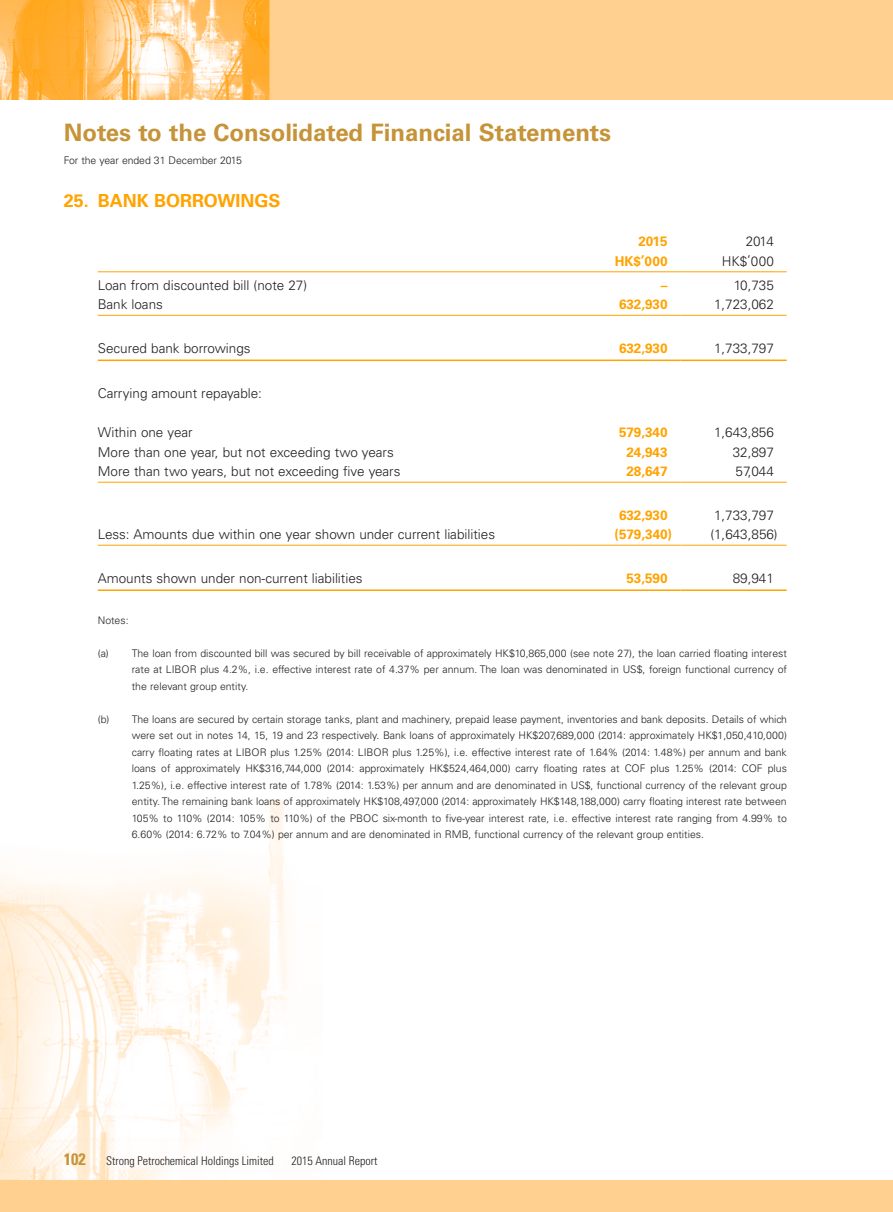
<style>
.page{position:relative;width:893px;height:1212px;background:#fff}
.page>*{position:absolute;margin:0;border:0;box-sizing:border-box;transform-origin:0 0}
.t1{font:700 24px "Univers LT Std";color:#c69338}
.Heading_1{font:700 18px "Univers LT Std";color:#ffa300}
.Body_Text{font:300 13.5px "Univers LT Std";color:#231f20}
.Body_Text-2{font:700 13.5px "Univers LT Std";color:#ffa300}
.t2{font:300 condensed 12px "Univers LT Std";letter-spacing:-.005em;color:#231f20}
.Notes{font:300 10.5px/16.5px "Univers LT Std";color:#231f20;text-align:justify}
.s1{font-weight:700;font-size:16.5px;color:#c69338}
</style>
<div class="page">
<img style="left:0;top:799px;width:287px;height:381px">
<img style="left:0;top:0;width:893px;height:100px">
<div style="left:0;top:1180px;width:893px;height:32px;background:#ffd090"></div>
<hr style="left:98px;top:271px;width:476px;height:1px;background:#ffa300">
<hr style="left:574px;top:271px;width:106px;height:1px;background:#ffa300">
<hr style="left:680px;top:271px;width:107px;height:1px;background:#ffa300">
<hr style="left:98px;top:315px;width:476px;height:1px;background:#ffa300">
<hr style="left:574px;top:315px;width:106px;height:1px;background:#ffa300">
<hr style="left:680px;top:315px;width:107px;height:1px;background:#ffa300">
<hr style="left:98px;top:360px;width:476px;height:1px;background:#ffa300">
<hr style="left:574px;top:360px;width:106px;height:1px;background:#ffa300">
<hr style="left:680px;top:360px;width:107px;height:1px;background:#ffa300">
<hr style="left:98px;top:482px;width:476px;height:1px;background:#ffa300">
<hr style="left:574px;top:482px;width:106px;height:1px;background:#ffa300">
<hr style="left:680px;top:482px;width:107px;height:1px;background:#ffa300">
<hr style="left:98px;top:545px;width:476px;height:1px;background:#ffa300">
<hr style="left:574px;top:545px;width:106px;height:1px;background:#ffa300">
<hr style="left:680px;top:545px;width:107px;height:1px;background:#ffa300">
<hr style="left:98px;top:589px;width:476px;height:2px;background:#ffa300">
<hr style="left:574px;top:589px;width:106px;height:2px;background:#ffa300">
<hr style="left:680px;top:589px;width:107px;height:2px;background:#ffa300">
<h1 class="t1" style="left:64px;top:118px;width:549px">Notes to the Consolidated Financial Statements</h1>
<p class="Notes" style="left:64px;top:152px;width:180px">For the year ended 31 December 2015</p>
<p class="Heading_1" style="left:64px;top:191px;width:218px">25. BANK BORROWINGS</p>
<p class="Body_Text-2" style="left:638px;top:234px;width:31px">2015</p>
<p class="Body_Text" style="left:746px;top:233px;width:30px">2014</p>
<p class="Body_Text-2" style="left:615px;top:253px;width:54px">HK$’000</p>
<p class="Body_Text" style="left:722px;top:253px;width:54px">HK$’000</p>
<p class="Body_Text" style="left:98px;top:277px;width:211px">Loan from discounted bill (note 27)</p>
<p class="Body_Text-2" style="left:661px;top:277px;width:8px">–</p>
<p class="Body_Text" style="left:734px;top:277px;width:42px">10,735</p>
<p class="Body_Text" style="left:98px;top:296px;width:67px">Bank loans</p>
<p class="Body_Text-2" style="left:619px;top:297px;width:50px">632,930</p>
<p class="Body_Text" style="left:714px;top:296px;width:61px">1,723,062</p>
<p class="Body_Text" style="left:98px;top:340px;width:154px">Secured bank borrowings</p>
<p class="Body_Text-2" style="left:619px;top:340px;width:50px">632,930</p>
<p class="Body_Text" style="left:714px;top:340px;width:61px">1,733,797</p>
<p class="Body_Text" style="left:98px;top:385px;width:166px">Carrying amount repayable:</p>
<p class="Body_Text" style="left:98px;top:424px;width:96px">Within one year</p>
<p class="Body_Text-2" style="left:619px;top:425px;width:50px">579,340</p>
<p class="Body_Text" style="left:714px;top:424px;width:61px">1,643,856</p>
<p class="Body_Text" style="left:98px;top:444px;width:298px">More than one year, but not exceeding two years</p>
<p class="Body_Text-2" style="left:626px;top:444px;width:43px">24,943</p>
<p class="Body_Text" style="left:733px;top:444px;width:43px">32,897</p>
<p class="Body_Text" style="left:98px;top:463px;width:304px">More than two years, but not exceeding five years</p>
<p class="Body_Text-2" style="left:626px;top:464px;width:43px">28,647</p>
<p class="Body_Text" style="left:736px;top:463px;width:40px">57,044</p>
<p class="Body_Text-2" style="left:619px;top:507px;width:50px">632,930</p>
<p class="Body_Text" style="left:714px;top:507px;width:61px">1,733,797</p>
<p class="Body_Text" style="left:98px;top:526px;width:399px">Less: Amounts due within one year shown under current liabilities</p>
<p class="Body_Text-2" style="left:615px;top:527px;width:59px">(579,340)</p>
<p class="Body_Text" style="left:710px;top:526px;width:69px">(1,643,856)</p>
<p class="Body_Text" style="left:98px;top:570px;width:266px">Amounts shown under non-current liabilities</p>
<p class="Body_Text-2" style="left:626px;top:570px;width:43px">53,590</p>
<p class="Body_Text" style="left:733px;top:570px;width:43px">89,941</p>
<p class="Notes" style="left:98px;top:611px;width:32px">Notes:</p>
<p class="Notes" style="left:132px;top:644px;width:657px;text-indent:-34px">(a) The loan from discounted bill was secured by bill receivable of approximately HK$10,865,000 (see note 27), the loan carried floating interest rate at LIBOR plus 4.2%, i.e. effective interest rate of 4.37% per annum. The loan was denominated in US$, foreign functional currency of the relevant group entity.</p>
<p class="Notes" style="left:132px;top:710px;width:657px;text-indent:-34px">(b) The loans are secured by certain storage tanks, plant and machinery, prepaid lease payment, inventories and bank deposits. Details of which were set out in notes 14, 15, 19 and 23 respectively. Bank loans of approximately HK$207,689,000 (2014: approximately HK$1,050,410,000) carry floating rates at LIBOR plus 1.25% (2014: LIBOR plus 1.25%), i.e. effective interest rate of 1.64% (2014: 1.48%) per annum and bank loans of approximately HK$316,744,000 (2014: approximately HK$524,464,000) carry floating rates at COF plus 1.25% (2014: COF plus 1.25%), i.e. effective interest rate of 1.78% (2014: 1.53%) per annum and are denominated in US$, functional currency of the relevant group entity. The remaining bank loans of approximately HK$108,497,000 (2014: approximately HK$148,188,000) carry floating interest rate between 105% to 110% (2014: 105% to 110%) of the PBOC six-month to five-year interest rate, i.e. effective interest rate ranging from 4.99% to 6.60% (2014: 6.72% to 7.04%) per annum and are denominated in RMB, functional currency of the relevant group entities.</p>
<p class="t2" style="left:64px;top:1153px;width:211px"><span class="s1">102</span> Strong Petrochemical Holdings Limited</p>
<p class="t2" style="left:292px;top:1153px;width:87px">2015 Annual Report</p>
</div>
